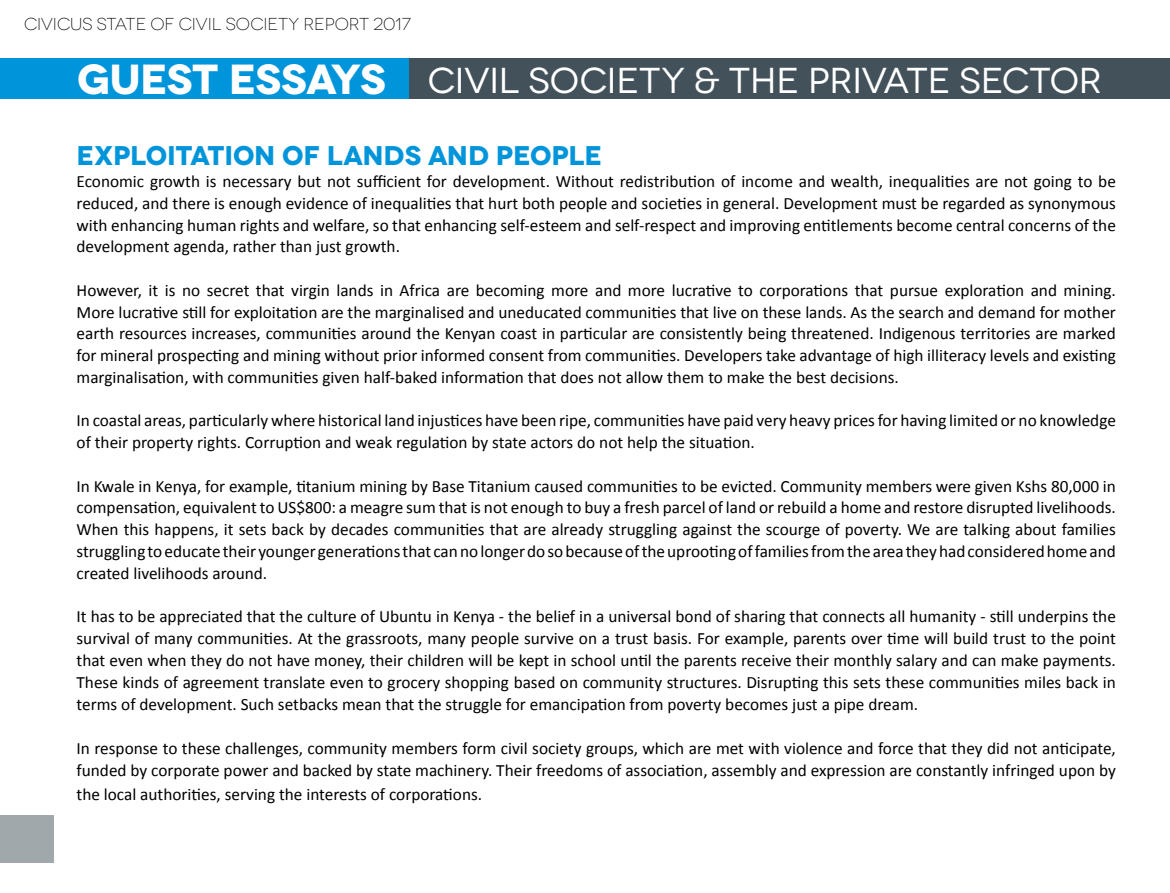
<style>
.page{position:relative;width:1170px;height:893px;background:#fff}
.page>*{position:absolute;margin:0;border:0;box-sizing:border-box;transform-origin:0 0}
.t1{font:36px "Novecentowide";color:#fff}
.t2{font:700 27px "Novecentowide";letter-spacing:-.01em;color:#0095da}
.t3{font:17.25px/21.8px "Calibri";color:#000;text-align:justify}
.t4{font:300 17.25px "Novecentowide";letter-spacing:-.005em;color:#000}
.s1{font-weight:700;font-size:42px}
</style>
<div class="page">
<div style="left:400px;top:59px;width:769px;height:40px;background:#43525a"></div>
<div style="left:0;top:815px;width:54px;height:47px;background:#a1a8ac"></div>
<div style="left:0;top:59px;width:408px;height:40px;background:#0095da"></div>
<hr style="left:1169px;top:59px;width:1px;height:40px;background:#43525a">
<p class="t4" style="left:24px;top:14px;width:388px">CIVICUS STATE OF CIVIL SOCIETY REPORT 2017</p>
<h1 class="t1" style="left:77px;top:59px;width:1026px"><span class="s1">GUEST ESSAYS</span> CIVIL SOCIETY &amp; THE PRIVATE SECTOR</h1>
<h2 class="t2" style="left:77px;top:139px;width:527px">EXPLOITATION OF LANDS AND PEOPLE</h2>
<p class="t3" style="left:77px;top:171px;width:1040px">Economic growth is necessary but not sufficient for development. Without redistribution of income and wealth, inequalities are not going to be reduced, and there is enough evidence of inequalities that hurt both people and societies in general. Development must be regarded as synonymous with enhancing human rights and welfare, so that enhancing self-esteem and self-respect and improving entitlements become central concerns of the development agenda, rather than just growth.</p>
<p class="t3" style="left:77px;top:279px;width:1040px">However, it is no secret that virgin lands in Africa are becoming more and more lucrative to corporations that pursue exploration and mining.<br>More lucrative still for exploitation are the marginalised and uneducated communities that live on these lands. As the search and demand for mother earth resources increases, communities around the Kenyan coast in particular are consistently being threatened. Indigenous territories are marked for mineral prospecting and mining without prior informed consent from communities. Developers take advantage of high illiteracy levels and existing marginalisation, with communities given half-baked information that does not allow them to make the best decisions.</p>
<p class="t3" style="left:77px;top:410px;width:1040px">In coastal areas, particularly where historical land injustices have been ripe, communities have paid very heavy prices for having limited or no knowledge of their property rights. Corruption and weak regulation by state actors do not help the situation.</p>
<p class="t3" style="left:77px;top:475px;width:1040px">In Kwale in Kenya, for example, titanium mining by Base Titanium caused communities to be evicted. Community members were given Kshs 80,000 in compensation, equivalent to US$800: a meagre sum that is not enough to buy a fresh parcel of land or rebuild a home and restore disrupted livelihoods.<br>When this happens, it sets back by decades communities that are already struggling against the scourge of poverty. We are talking about families struggling to educate their younger generations that can no longer do so because of the uprooting of families from the area they had considered home and created livelihoods around.</p>
<p class="t3" style="left:77px;top:606px;width:1040px">It has to be appreciated that the culture of Ubuntu in Kenya - the belief in a universal bond of sharing that connects all humanity - still underpins the survival of many communities. At the grassroots, many people survive on a trust basis. For example, parents over time will build trust to the point that even when they do not have money, their children will be kept in school until the parents receive their monthly salary and can make payments.<br>These kinds of agreement translate even to grocery shopping based on community structures. Disrupting this sets these communities miles back in terms of development. Such setbacks mean that the struggle for emancipation from poverty becomes just a pipe dream.</p>
<p class="t3" style="left:77px;top:737px;width:1040px;line-height:22.8px">In response to these challenges, community members form civil society groups, which are met with violence and force that they did not anticipate, funded by corporate power and backed by state machinery. Their freedoms of association, assembly and expression are constantly infringed upon by the local authorities, serving the interests of corporations.</p>
</div>
